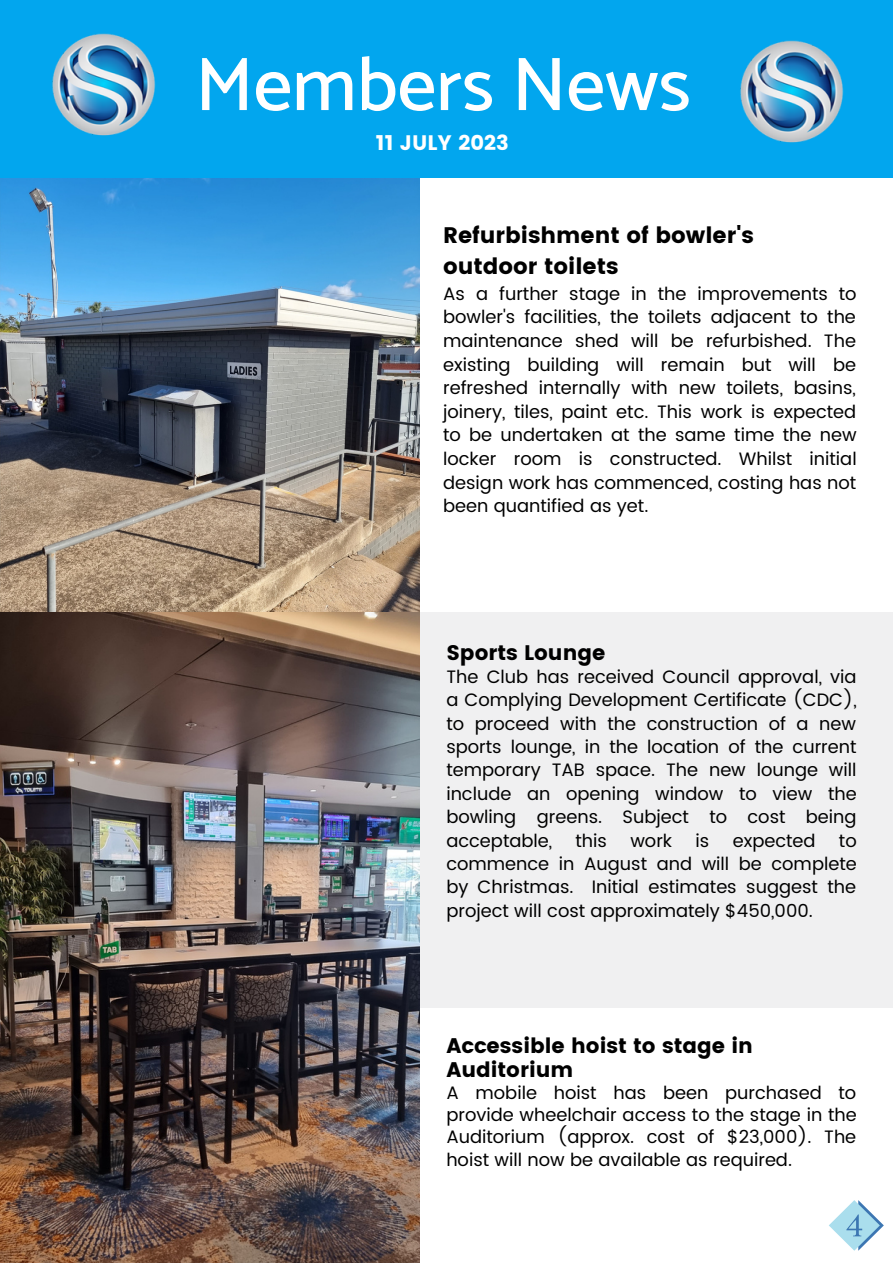
<style>
.page{position:relative;width:893px;height:1264px;background:#fff}
.page>*{position:absolute;margin:0;border:0;box-sizing:border-box;transform-origin:0 0}
.t1{font:500 76.35px "Catamaran";color:#fff}
.t2{font:22.5px "Poppins";color:#000}
.t3{font:21px/24.3px "Poppins";color:#000}
.t4{font:21px "Poppins";color:#fff}
.t5{font:18px/23.4px "Poppins";color:#000;text-align:justify}
</style>
<div class="page">
<div style="left:410px;top:612px;width:482px;height:395px;background:#f0f0f1"></div>
<img style="left:0;top:178px;width:419px;height:1084px">
<div style="left:0;top:0;width:892px;height:178px;background:#02a6ee"></div>
<img style="left:52px;top:33px;width:104px;height:103px">
<img style="left:740px;top:40px;width:104px;height:103px">
<svg style="left:829px;top:1200px;width:54px;height:50px"></svg>
<p class="t1" style="left:195px;top:39px;width:497px">Members News</p>
<p class="t4" style="left:376px;top:131px;width:134px">11 JULY 2023</p>
<p class="t2" style="left:443px;top:222px;width:312px">Refurbishment of bowler's</p>
<p class="t2" style="left:443px;top:253px;width:177px">outdoor toilets</p>
<p class="t5" style="left:443px;top:282px;width:415px">As a further stage in the improvements to bowler's facilities, the toilets adjacent to the maintenance shed will be refurbished. The existing building will remain but will be refreshed internally with new toilets, basins, joinery, tiles, paint etc. This work is expected to be undertaken at the same time the new locker room is constructed. Whilst initial design work has commenced, costing has not been quantified as yet.</p>
<p class="t3" style="left:446px;top:640px;width:161px">Sports Lounge</p>
<p class="t5" style="left:446px;top:664px;width:412px">The Club has received Council approval, via a Complying Development Certificate (CDC), to proceed with the construction of a new sports lounge, in the location of the current temporary TAB space. The new lounge will include an opening window to view the bowling greens. Subject to cost being acceptable,</p>
<p class="t5" style="left:575px;top:828px;width:33px">this</p>
<p class="t5" style="left:630px;top:828px;width:43px">work</p>
<p class="t5" style="left:695px;top:828px;width:15px">is</p>
<p class="t5" style="left:732px;top:828px;width:84px">expected</p>
<p class="t5" style="left:446px;top:828px;width:412px;text-indent:392px">to commence in August and will be complete by Christmas. Initial estimates suggest the project will cost approximately $450,000.</p>
<p class="t3" style="left:446px;top:1033px;width:308px">Accessible hoist to stage in<br>Auditorium</p>
<p class="t5" style="left:446px;top:1081px;width:412px;line-height:22.5px">A mobile hoist has been purchased to provide wheelchair access to the stage in the Auditorium (approx. cost of $23,000). The hoist will now be available as required.</p>
</div>
